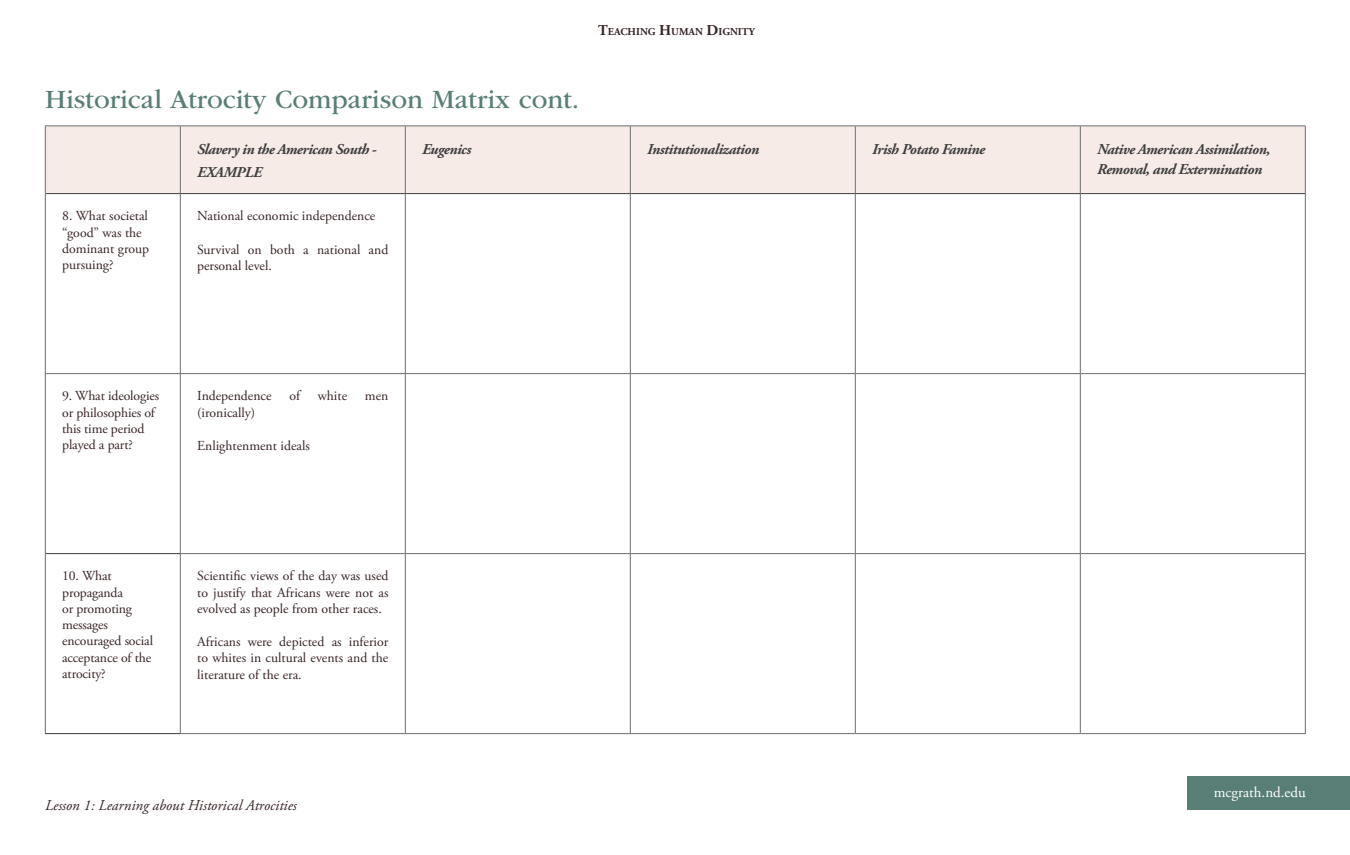
<style>
.page{position:relative;width:1350px;height:855px;background:#fff}
.page>*{position:absolute;margin:0;border:0;box-sizing:border-box;transform-origin:0 0}
.Section_Heading{font:27.5px "ITC Garamond Std";color:#587e76}
.Body_Copy{font:italic 700 15px/20px "Adobe Garamond Pro";letter-spacing:-.03em;color:#3e3e3f}
.t1{font:italic 15px "Adobe Garamond Pro";color:#372425}
.t2{font:15px "Adobe Garamond Pro";color:#fff}
.Body_Copy-2{font:13.75px/16.2px "Adobe Garamond Pro";color:#372425}
.t3{font:700 10.5px "Adobe Garamond Pro";color:#372425}
.s1{font-size:15px}
</style>
<div class="page">
<div style="left:1187px;top:777px;width:163px;height:33px;background:#587e76"></div>
<div style="left:46px;top:127px;width:1259px;height:66px;background:#f6ebe7"></div>
<svg style="left:46px;top:374px;width:134px;height:359px"></svg>
<hr style="left:45px;top:126px;width:135px;height:1px;background:#6c6d70">
<hr style="left:45px;top:126px;width:1px;height:68px;background:#6c6d70">
<hr style="left:180px;top:126px;width:225px;height:1px;background:#6c6d70">
<hr style="left:180px;top:126px;width:1px;height:67px;background:#6c6d70">
<hr style="left:405px;top:126px;width:225px;height:1px;background:#6c6d70">
<hr style="left:405px;top:126px;width:1px;height:67px;background:#6c6d70">
<hr style="left:630px;top:126px;width:225px;height:1px;background:#6c6d70">
<hr style="left:630px;top:126px;width:1px;height:67px;background:#6c6d70">
<hr style="left:855px;top:126px;width:225px;height:1px;background:#6c6d70">
<hr style="left:855px;top:126px;width:1px;height:67px;background:#6c6d70">
<hr style="left:1080px;top:126px;width:226px;height:1px;background:#6c6d70">
<hr style="left:1080px;top:126px;width:1px;height:67px;background:#6c6d70">
<hr style="left:1305px;top:126px;width:1px;height:68px;background:#6c6d70">
<hr style="left:630px;top:373px;width:225px;height:1px;background:#6c6d70">
<hr style="left:855px;top:373px;width:225px;height:1px;background:#6c6d70">
<hr style="left:1080px;top:373px;width:226px;height:1px;background:#6c6d70">
<hr style="left:630px;top:553px;width:225px;height:1px;background:#6c6d70">
<hr style="left:855px;top:553px;width:225px;height:1px;background:#6c6d70">
<hr style="left:1080px;top:553px;width:226px;height:1px;background:#6c6d70">
<hr style="left:630px;top:733px;width:225px;height:1px;background:#6c6d70">
<hr style="left:855px;top:733px;width:225px;height:1px;background:#6c6d70">
<hr style="left:1080px;top:733px;width:226px;height:1px;background:#6c6d70">
<hr style="left:405px;top:373px;width:225px;height:1px;background:#6c6d70">
<hr style="left:405px;top:553px;width:225px;height:1px;background:#6c6d70">
<hr style="left:405px;top:733px;width:225px;height:1px;background:#6c6d70">
<hr style="left:180px;top:373px;width:225px;height:1px;background:#6c6d70">
<hr style="left:180px;top:553px;width:225px;height:1px;background:#6c6d70">
<hr style="left:180px;top:733px;width:225px;height:1px;background:#6c6d70">
<hr style="left:46px;top:193px;width:134px;height:1px;background:#3e3e3f">
<hr style="left:45px;top:194px;width:1px;height:179px;background:#6c6d70">
<hr style="left:180px;top:193px;width:225px;height:1px;background:#3e3e3f">
<hr style="left:180px;top:194px;width:1px;height:179px;background:#6c6d70">
<hr style="left:405px;top:193px;width:225px;height:1px;background:#3e3e3f">
<hr style="left:405px;top:194px;width:1px;height:179px;background:#6c6d70">
<hr style="left:405px;top:374px;width:1px;height:179px;background:#6c6d70">
<hr style="left:405px;top:554px;width:1px;height:179px;background:#6c6d70">
<hr style="left:630px;top:193px;width:225px;height:1px;background:#3e3e3f">
<hr style="left:855px;top:193px;width:225px;height:1px;background:#3e3e3f">
<hr style="left:1080px;top:193px;width:225px;height:1px;background:#3e3e3f">
<hr style="left:630px;top:194px;width:1px;height:179px;background:#6c6d70">
<hr style="left:630px;top:374px;width:1px;height:179px;background:#6c6d70">
<hr style="left:630px;top:554px;width:1px;height:179px;background:#6c6d70">
<hr style="left:855px;top:194px;width:1px;height:179px;background:#6c6d70">
<hr style="left:1080px;top:194px;width:1px;height:179px;background:#6c6d70">
<hr style="left:1305px;top:194px;width:1px;height:179px;background:#6c6d70">
<hr style="left:855px;top:374px;width:1px;height:179px;background:#6c6d70">
<hr style="left:1080px;top:374px;width:1px;height:179px;background:#6c6d70">
<hr style="left:1305px;top:374px;width:1px;height:179px;background:#6c6d70">
<hr style="left:855px;top:554px;width:1px;height:179px;background:#6c6d70">
<hr style="left:1080px;top:554px;width:1px;height:179px;background:#6c6d70">
<hr style="left:1305px;top:554px;width:1px;height:179px;background:#6c6d70">
<hr style="left:45px;top:374px;width:1px;height:180px;background:#6c6d70">
<hr style="left:45px;top:554px;width:1px;height:179px;background:#6c6d70">
<hr style="left:45px;top:373px;width:135px;height:1px;background:#6c6d70">
<hr style="left:180px;top:374px;width:1px;height:179px;background:#6c6d70">
<hr style="left:180px;top:554px;width:1px;height:179px;background:#6c6d70">
<hr style="left:46px;top:553px;width:134px;height:1px;background:#3e3e3f">
<hr style="left:45px;top:733px;width:135px;height:1px;background:#3e3e3f">
<p class="t3" style="left:598px;top:25px;width:158px"><span class="s1">T</span>EACHING <span class="s1">H</span>UMAN <span class="s1">D</span>IGNITY</p>
<p class="Section_Heading" style="left:45px;top:84px;width:536px">Historical Atrocity Comparison Matrix cont.</p>
<p class="Body_Copy" style="left:197px;top:139px;width:181px">Slavery in the American South -</p>
<p class="Body_Copy" style="left:197px;top:162px;width:66px">EXAMPLE</p>
<p class="Body_Copy-2" style="left:62px;top:208px;width:88px">8. What societal “good” was the dominant group pursuing?</p>
<p class="Body_Copy-2" style="left:197px;top:208px;width:180px">National economic independence</p>
<p class="Body_Copy-2" style="left:197px;top:242px;width:193px">Survival on both a national and personal level.</p>
<p class="Body_Copy" style="left:422px;top:139px;width:51px">Eugenics</p>
<p class="Body_Copy" style="left:647px;top:139px;width:113px">Institutionalization</p>
<p class="Body_Copy" style="left:872px;top:139px;width:114px">Irish Potato Famine</p>
<p class="Body_Copy" style="left:1097px;top:139px;width:175px">Native American Assimilation,<br>Removal, and Extermination</p>
<p class="Body_Copy-2" style="left:62px;top:388px;width:98px">9. What ideologies or philosophies of this time period played a part?</p>
<p class="Body_Copy-2" style="left:197px;top:388px;width:76px">Independence</p>
<p class="Body_Copy-2" style="left:289px;top:388px;width:12px">of</p>
<p class="Body_Copy-2" style="left:318px;top:388px;width:31px">white</p>
<p class="Body_Copy-2" style="left:365px;top:388px;width:25px">men</p>
<p class="Body_Copy-2" style="left:197px;top:405px;width:60px">(ironically)</p>
<p class="Body_Copy-2" style="left:197px;top:438px;width:114px">Enlightenment ideals</p>
<p class="Body_Copy-2" style="left:62px;top:568px;width:92px">10. What propaganda<br>or promoting messages encouraged social acceptance of the atrocity?</p>
<p class="Body_Copy-2" style="left:197px;top:568px;width:193px;text-align:justify">Scientific views of the day was used to justify that Africans were not as evolved as people from other races.</p>
<p class="Body_Copy-2" style="left:197px;top:634px;width:193px;text-align:justify">Africans were depicted as inferior to whites in cultural events and the literature of the era.</p>
<p class="t1" style="left:45px;top:796px;width:253px">Lesson 1: Learning about Historical Atrocities</p>
<p class="t2" style="left:1214px;top:784px;width:94px">mcgrath.nd.edu</p>
</div>
